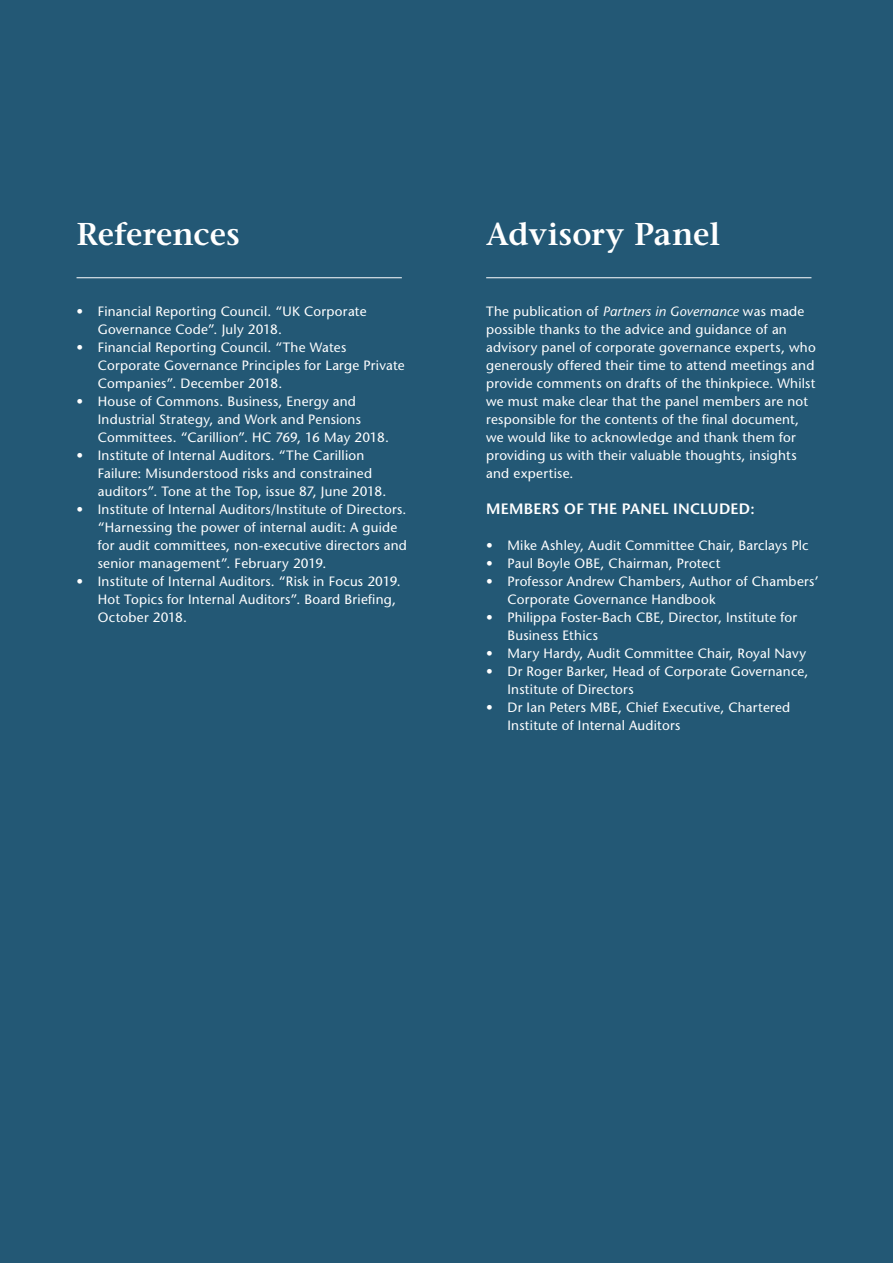
<style>
.page{position:relative;width:893px;height:1263px;background:#235875}
.page>*{position:absolute;margin:0;border:0;box-sizing:border-box;transform-origin:0 0}
.t1{font:600 31.5px "Stone Serif Std";color:#fff}
.t2{font:600 15px "Stone Sans Std";letter-spacing:.02em;color:#fff}
.t3{font:500 13.5px/18px "Stone Sans Std";letter-spacing:.015em;color:#fff}
.s1{font-style:italic}
</style>
<div class="page">
<hr style="left:77px;top:277px;width:325px;height:1px;background:#fff">
<hr style="left:486px;top:277px;width:325px;height:1px;background:#fff">
<h1 class="t1" style="left:77px;top:216px;width:165px">References</h1>
<p class="t3" style="left:98px;top:302px;width:270px;text-indent:-21px">• Financial Reporting Council. “UK Corporate<br>Governance Code”. July 2018.</p>
<p class="t3" style="left:98px;top:338px;width:308px;text-indent:-21px">• Financial Reporting Council. “The Wates<br>Corporate Governance Principles for Large Private<br>Companies”. December 2018.</p>
<p class="t3" style="left:98px;top:392px;width:293px;text-indent:-21px">• House of Commons. Business, Energy and<br>Industrial Strategy, and Work and Pensions<br>Committees. “Carillion”. HC 769, 16 May 2018.</p>
<p class="t3" style="left:98px;top:446px;width:290px;text-indent:-21px">• Institute of Internal Auditors. “The Carillion<br>Failure: Misunderstood risks and constrained auditors”. Tone at the Top, issue 87, June 2018.</p>
<p class="t3" style="left:98px;top:500px;width:311px;text-indent:-21px">• Institute of Internal Auditors/Institute of Directors. “Harnessing the power of internal audit: A guide for audit committees, non-executive directors and senior management”. February 2019.</p>
<p class="t3" style="left:98px;top:572px;width:304px;text-indent:-21px">• Institute of Internal Auditors. “Risk in Focus 2019.<br>Hot Topics for Internal Auditors”. Board Briefing,<br>October 2018.</p>
<h1 class="t1" style="left:486px;top:216px;width:236px">Advisory Panel</h1>
<p class="t3" style="left:486px;top:302px;width:331px">The publication of <span class="s1">Partners in Governance</span> was made possible thanks to the advice and guidance of an advisory panel of corporate governance experts, who generously offered their time to attend meetings and provide comments on drafts of the thinkpiece. Whilst we must make clear that the panel members are not responsible for the contents of the final document, we would like to acknowledge and thank them for providing us with their valuable thoughts, insights and expertise.</p>
<p class="t2" style="left:486px;top:500px;width:270px">MEMBERS OF THE PANEL INCLUDED:</p>
<p class="t3" style="left:486px;top:536px;width:324px">• Mike Ashley, Audit Committee Chair, Barclays Plc</p>
<p class="t3" style="left:486px;top:554px;width:236px">• Paul Boyle OBE, Chairman, Protect</p>
<p class="t3" style="left:507px;top:572px;width:312px;text-indent:-21px">• Professor Andrew Chambers, Author of Chambers’<br>Corporate Governance Handbook</p>
<p class="t3" style="left:507px;top:608px;width:291px;text-indent:-21px">• Philippa Foster-Bach CBE, Director, Institute for<br>Business Ethics</p>
<p class="t3" style="left:486px;top:644px;width:321px">• Mary Hardy, Audit Committee Chair, Royal Navy</p>
<p class="t3" style="left:507px;top:662px;width:302px;text-indent:-21px">• Dr Roger Barker, Head of Corporate Governance,<br>Institute of Directors</p>
<p class="t3" style="left:507px;top:698px;width:284px;text-indent:-21px">• Dr Ian Peters MBE, Chief Executive, Chartered<br>Institute of Internal Auditors</p>
</div>
